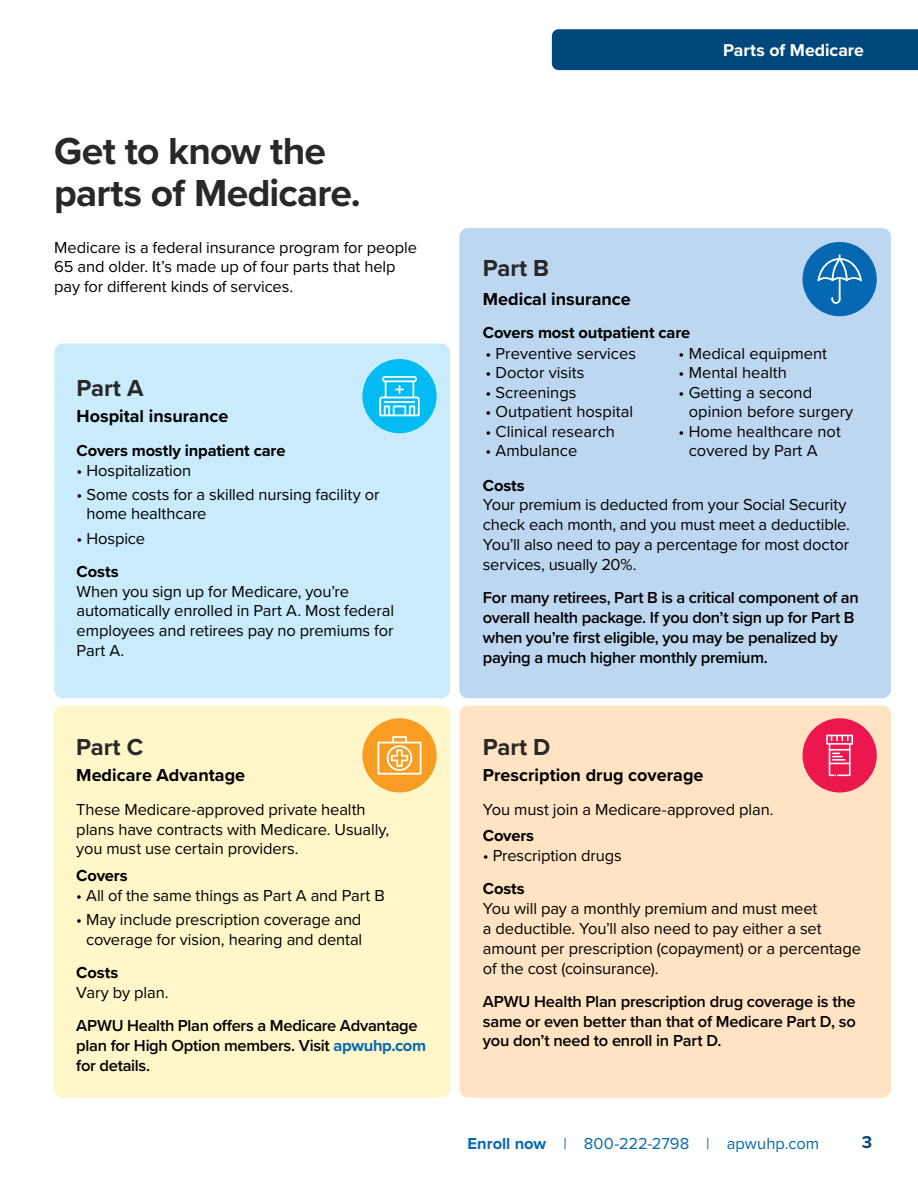
<style>
.page{position:relative;width:918px;height:1188px;background:#fff}
.page>*{position:absolute;margin:0;border:0;box-sizing:border-box;transform-origin:0 0}
.t1{font:700 39px/42px "Proxima Nova";letter-spacing:-.02em;color:#292829}
.Subhead_1{font:700 24px "Proxima Nova";color:#292829}
.Subhead_1-2{font:700 18px "Proxima Nova";color:#000}
.t2{font:700 17.7px "Proxima Nova";letter-spacing:-.005em;color:#fff}
.t3{font:700 17.7px "Proxima Nova";color:#00477b}
.Paragraph_Style_-_ne{font:16.5px/19.8px "Proxima Nova";letter-spacing:-.005em;color:#000}
.Paragraph_Style_-_ne-2{font:600 16.5px/19.8px "Proxima Nova";letter-spacing:-.02em;color:#000}
.Paragraph_Style_-_ne-3{font:700 16.5px "Proxima Nova";letter-spacing:-.01em;color:#000}
.Paragraph_Style_-_ne-4{font:16.5px "Proxima Nova";color:#0668b3}
.s1{font-weight:700}
.s2{font-weight:700;color:#0668b3}
</style>
<div class="page">
<div style="left:54px;top:344px;width:396px;height:354px;background:#c9ebfc;border-radius:9px"></div>
<div style="left:459px;top:228px;width:432px;height:470px;background:#bed7f0;border-radius:9px"></div>
<div style="left:459px;top:706px;width:432px;height:392px;background:#ffe3c2;border-radius:9px"></div>
<div style="left:54px;top:706px;width:396px;height:392px;background:#fff7ca;border-radius:9px"></div>
<div style="left:552px;top:29px;width:366px;height:41px;background:#00477b"></div>
<div style="left:362px;top:718px;width:75px;height:75px;background:#f99d22;border-radius:50%"></div>
<svg style="left:378px;top:736px;width:44px;height:39px"></svg>
<div style="left:362px;top:359px;width:75px;height:74px;background:#00bcf2;border-radius:50%"></div>
<svg style="left:379px;top:376px;width:41px;height:40px"></svg>
<div style="left:803px;top:242px;width:74px;height:74px;background:#0668b3;border-radius:50%"></div>
<hr style="left:839px;top:277px;width:2px;height:23px;background:#fff">
<svg style="left:831px;top:297px;width:10px;height:7px"></svg>
<svg style="left:817px;top:254px;width:45px;height:27px"></svg>
<div style="left:803px;top:718px;width:74px;height:75px;background:#ed174f;border-radius:50%"></div>
<svg style="left:826px;top:735px;width:27px;height:41px"></svg>
<h1 class="t1" style="left:54px;top:129px;width:308px">Get to know the parts of Medicare.</h1>
<p class="Paragraph_Style_-_ne" style="left:54px;top:236px;width:364px">Medicare is a federal insurance program for people<br>65 and older. It’s made up of four parts that help pay for different kinds of services.</p>
<p class="Subhead_1" style="left:77px;top:370px;width:68px">Part A</p>
<p class="Subhead_1-2" style="left:77px;top:403px;width:153px">Hospital insurance</p>
<p class="Paragraph_Style_-_ne-3" style="left:77px;top:438px;width:210px">Covers mostly inpatient care</p>
<p class="Paragraph_Style_-_ne" style="left:77px;top:459px;width:116px">• Hospitalization</p>
<p class="Paragraph_Style_-_ne" style="left:86px;top:484px;width:295px;text-indent:-10px">• Some costs for a skilled nursing facility or home healthcare</p>
<p class="Paragraph_Style_-_ne" style="left:77px;top:527px;width:70px">• Hospice</p>
<p class="Paragraph_Style_-_ne" style="left:77px;top:561px;width:319px"><span class="s1">Costs<br></span>When you sign up for Medicare, you’re automatically enrolled in Part A. Most federal employees and retirees pay no premiums for<br>Part A.</p>
<p class="Subhead_1" style="left:76px;top:729px;width:68px">Part C</p>
<p class="Subhead_1-2" style="left:76px;top:762px;width:170px">Medicare Advantage</p>
<p class="Paragraph_Style_-_ne" style="left:76px;top:799px;width:315px">These Medicare-approved private health plans have contracts with Medicare. Usually, you must use certain providers.</p>
<p class="Paragraph_Style_-_ne-3" style="left:76px;top:863px;width:53px">Covers</p>
<p class="Paragraph_Style_-_ne" style="left:76px;top:885px;width:310px">• All of the same things as Part A and Part B</p>
<p class="Paragraph_Style_-_ne" style="left:76px;top:909px;width:288px;text-align:center">• May include prescription coverage and coverage for vision, hearing and dental</p>
<p class="Paragraph_Style_-_ne" style="left:76px;top:962px;width:94px"><span class="s1">Costs<br></span>Vary by plan.</p>
<p class="Paragraph_Style_-_ne-2" style="left:76px;top:1015px;width:351px">APWU Health Plan offers a Medicare Advantage plan for High Option members. Visit <span class="s2">apwuhp.com </span>for details.</p>
<p class="t2" style="left:723px;top:36px;width:142px">Parts of Medicare</p>
<p class="Subhead_1" style="left:483px;top:250px;width:68px">Part B</p>
<p class="Subhead_1-2" style="left:483px;top:285px;width:149px">Medical insurance</p>
<p class="Paragraph_Style_-_ne-3" style="left:483px;top:320px;width:209px">Covers most outpatient care</p>
<p class="Paragraph_Style_-_ne" style="left:485px;top:343px;width:152px">• Preventive services</p>
<p class="Paragraph_Style_-_ne" style="left:485px;top:362px;width:101px">• Doctor visits</p>
<p class="Paragraph_Style_-_ne" style="left:485px;top:382px;width:93px">• Screenings</p>
<p class="Paragraph_Style_-_ne" style="left:485px;top:401px;width:149px">• Outpatient hospital</p>
<p class="Paragraph_Style_-_ne" style="left:485px;top:421px;width:131px">• Clinical research</p>
<p class="Paragraph_Style_-_ne" style="left:485px;top:440px;width:93px">• Ambulance</p>
<p class="Paragraph_Style_-_ne" style="left:679px;top:343px;width:150px">• Medical equipment</p>
<p class="Paragraph_Style_-_ne" style="left:679px;top:362px;width:110px">• Mental health</p>
<p class="Paragraph_Style_-_ne" style="left:689px;top:382px;width:166px;text-indent:-10px">• Getting a second opinion before surgery</p>
<p class="Paragraph_Style_-_ne" style="left:689px;top:421px;width:154px;text-indent:-10px">• Home healthcare not covered by Part A</p>
<p class="Paragraph_Style_-_ne-3" style="left:483px;top:473px;width:43px">Costs</p>
<p class="Paragraph_Style_-_ne" style="left:483px;top:494px;width:369px">Your premium is deducted from your Social Security check each month, and you must meet a deductible.<br>You’ll also need to pay a percentage for most doctor services, usually 20%.</p>
<p class="Paragraph_Style_-_ne-2" style="left:483px;top:587px;width:377px">For many retirees, Part B is a critical component of an overall health package. If you don’t sign up for Part B when you’re first eligible, you may be penalized by paying a much higher monthly premium.</p>
<p class="Subhead_1" style="left:483px;top:729px;width:69px">Part D</p>
<p class="Subhead_1-2" style="left:483px;top:762px;width:222px">Prescription drug coverage</p>
<p class="Paragraph_Style_-_ne" style="left:483px;top:799px;width:292px">You must join a Medicare-approved plan.</p>
<p class="Paragraph_Style_-_ne-3" style="left:483px;top:823px;width:53px">Covers</p>
<p class="Paragraph_Style_-_ne" style="left:483px;top:845px;width:141px">• Prescription drugs</p>
<p class="Paragraph_Style_-_ne" style="left:483px;top:878px;width:380px"><span class="s1">Costs<br></span>You will pay a monthly premium and must meet<br>a deductible. You’ll also need to pay either a set amount per prescription (copayment) or a percentage of the cost (coinsurance).</p>
<p class="Paragraph_Style_-_ne-2" style="left:483px;top:991px;width:374px;text-align:justify">APWU Health Plan prescription drug coverage is the same or even better than that of Medicare Part D, so you don’t need to enroll in Part D.</p>
<p class="Paragraph_Style_-_ne-4" style="left:467px;top:1131px;width:353px"><span class="s1">Enroll now</span> | 800-222-2798 | apwuhp.com</p>
<p class="t3" style="left:862px;top:1129px;width:12px">3</p>
</div>
